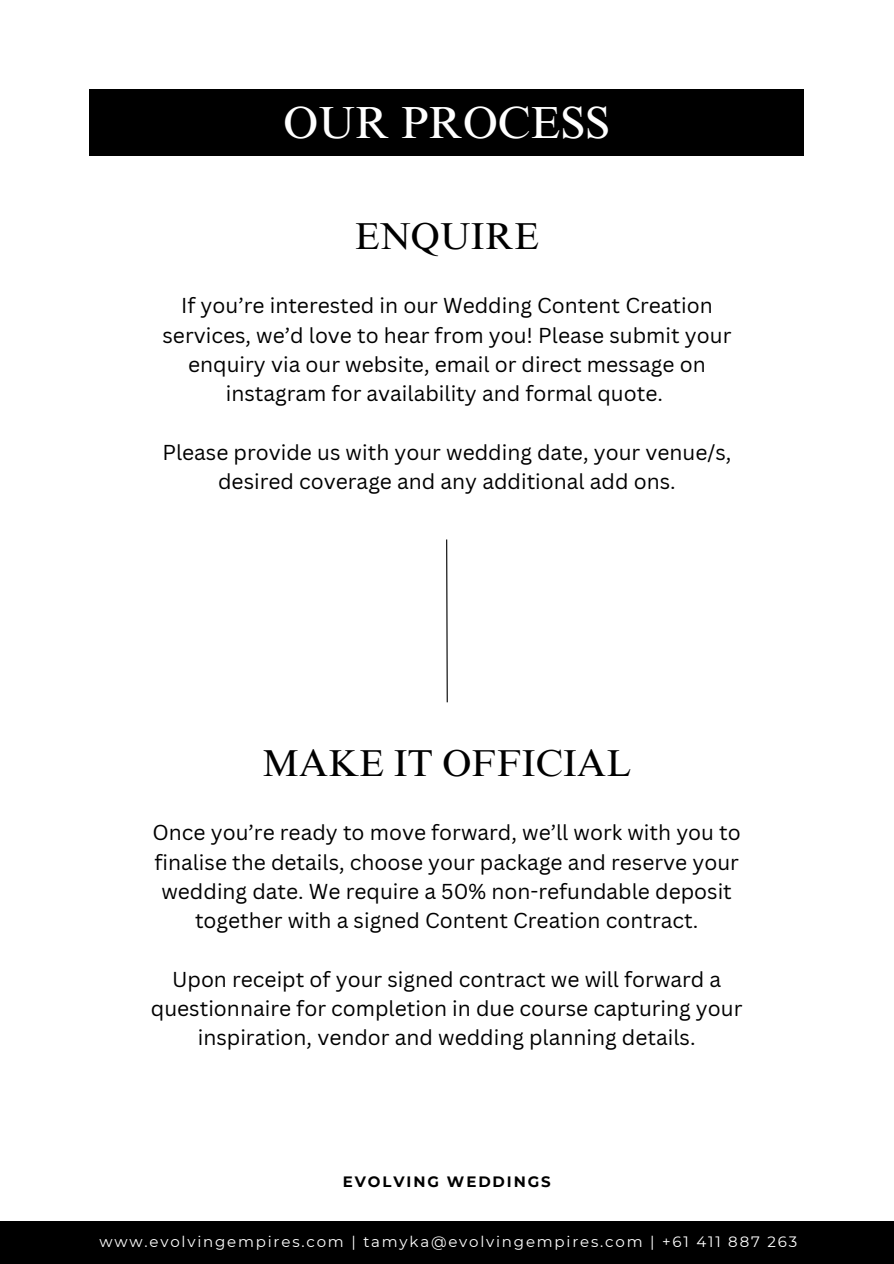
<style>
.page{position:relative;width:894px;height:1264px;background:#fff}
.page>*{position:absolute;margin:0;border:0;box-sizing:border-box;transform-origin:0 0}
.t1{font:45px "Times NRMT Pro";color:#fff}
.t2{font:37.5px "Times NRMT Pro";color:#000}
.t3{font:21px/29.2px "Canva Sans";color:#000;text-align:center}
.t4{font:15px "Montserrat";letter-spacing:.12em;color:#fff}
.t5{font:700 15px "Montserrat";letter-spacing:.125em;color:#000}
</style>
<div class="page">
<div style="left:89px;top:89px;width:715px;height:67px;background:#000"></div>
<svg style="left:446px;top:539px;width:2px;height:164px"></svg>
<div style="left:0;top:1220px;width:893px;height:43px;background:#000"></div>
<h3 class="t1" style="left:283px;top:105px;width:328px">OUR PROCESS</h3>
<h3 class="t2" style="left:355px;top:222px;width:185px">ENQUIRE</h3>
<h1 class="t3" style="left:162px;top:290px;width:570px">If you’re interested in our Wedding Content Creation services, we’d love to hear from you! Please submit your enquiry via our website, email or direct message on instagram for availability and formal quote.</h1>
<h2 class="t3" style="left:162px;top:437px;width:570px">Please provide us with your wedding date, your venue/s, desired coverage and any additional add ons.</h2>
<h3 class="t2" style="left:262px;top:749px;width:370px">MAKE IT OFFICIAL</h3>
<h2 class="t3" style="left:152px;top:817px;width:589px">Once you’re ready to move forward, we’ll work with you to finalise the details, choose your package and reserve your wedding date. We require a 50% non-refundable deposit together with a signed Content Creation contract.</h2>
<h3 class="t3" style="left:151px;top:963px;width:593px">Upon receipt of your signed contract we will forward a questionnaire for completion in due course capturing your inspiration, vendor and wedding planning details.</h3>
<p class="t5" style="left:342px;top:1172px;width:209px">EVOLVING WEDDINGS</p>
<p class="t4" style="left:100px;top:1232px;width:698px">www.evolvingempires.com | tamyka@evolvingempires.com | +61 411 887 263</p>
</div>
